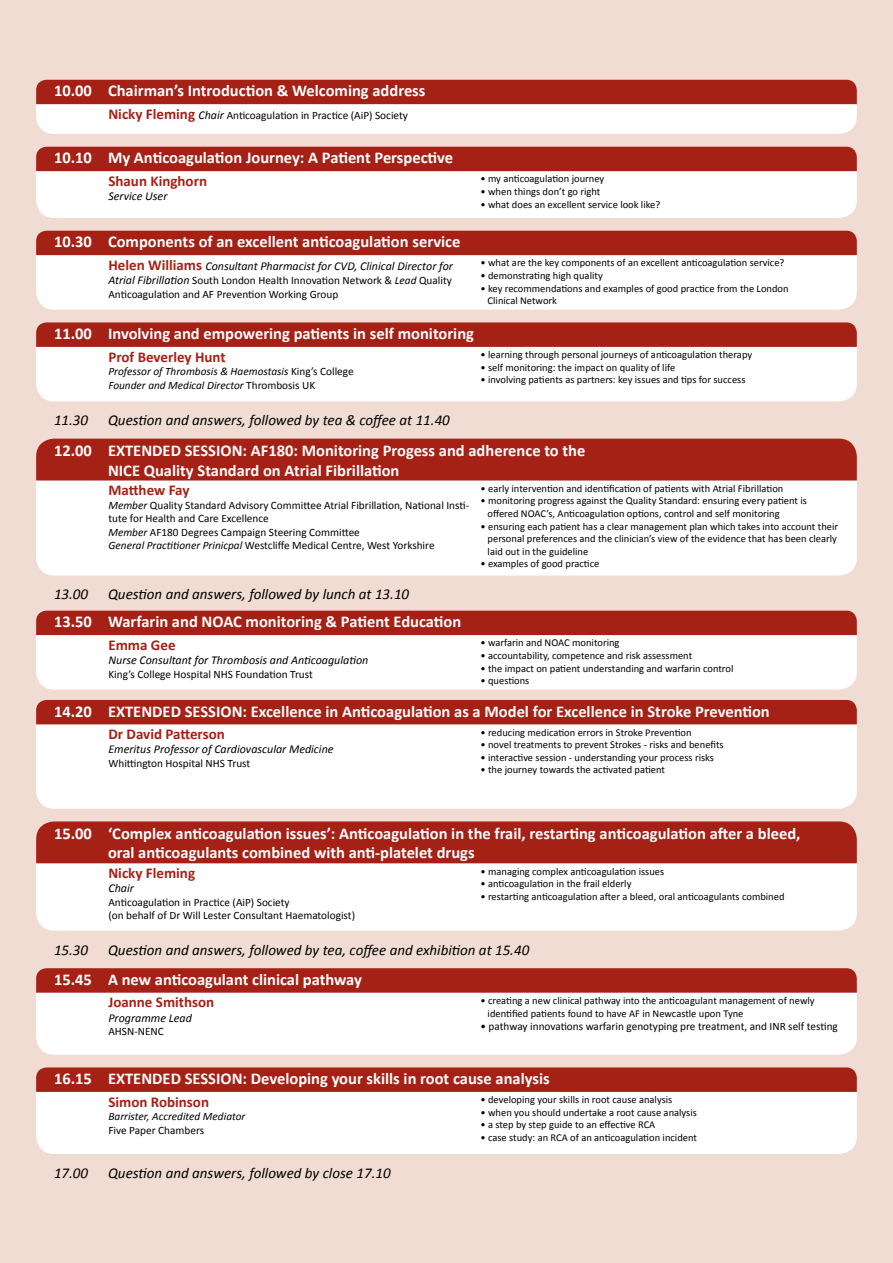
<style>
.page{position:relative;width:893px;height:1263px;background:#f1dcd3}
.page>*{position:absolute;margin:0;border:0;box-sizing:border-box;transform-origin:0 0}
.t1{font:700 16.5px/19.8px "Calibri";color:#fff}
.t2{font:italic 15px "Calibri";color:#000}
.t3{font:700 15px "Calibri";color:#a52116}
.t4{font:italic 12px "Calibri";color:#000}
.t5{font:11.25px/13.5px "Calibri";color:#000}
.t6{font:italic 11.25px/13.5px "Calibri";color:#000}
.t7{font:10.5px/12.6px "Calibri";color:#000}
.s1{font-weight:700;font-size:15px;color:#a52116}
.s2{font-style:italic;font-size:12px}
.s3{font-weight:700;font-style:normal;font-size:15px;color:#a52116}
.s4{font-style:italic}
.s5{font-style:normal}
</style>
<div class="page">
<svg style="left:36px;top:80px;width:821px;height:54px;background:#d69b96"></svg>
<div style="left:36px;top:172px;width:821px;height:46px;background:#fff"></div>
<div style="left:36px;top:147px;width:821px;height:24px;background:#a52116"></div>
<div style="left:36px;top:256px;width:821px;height:54px;background:#fff"></div>
<div style="left:36px;top:231px;width:821px;height:24px;background:#a52116"></div>
<div style="left:36px;top:347px;width:821px;height:54px;background:#fff"></div>
<svg style="left:36px;top:322px;width:821px;height:25px;background:#a6251a"></svg>
<div style="left:36px;top:724px;width:821px;height:85px;background:#fff"></div>
<div style="left:36px;top:700px;width:821px;height:24px;background:#a52116"></div>
<div style="left:36px;top:635px;width:821px;height:55px;background:#fff"></div>
<div style="left:36px;top:611px;width:821px;height:24px;background:#a52116"></div>
<div style="left:36px;top:993px;width:821px;height:62px;background:#fff"></div>
<svg style="left:36px;top:968px;width:821px;height:25px;background:#a6251b"></svg>
<div style="left:36px;top:1092px;width:821px;height:62px;background:#fff"></div>
<svg style="left:36px;top:1067px;width:821px;height:25px;background:#a6251a"></svg>
<div style="left:36px;top:480px;width:821px;height:95px;background:#fff"></div>
<div style="left:36px;top:439px;width:821px;height:41px;background:#a52116"></div>
<div style="left:36px;top:863px;width:821px;height:68px;background:#fff"></div>
<div style="left:36px;top:821px;width:821px;height:42px;background:#a52116"></div>
<h1 class="t1" style="left:54px;top:80px;width:373px">10.00 Chairman’s Introduction &amp; Welcoming address</h1>
<p class="t5" style="left:108px;top:108px;width:301px"><span class="s1">Nicky Fleming</span> <span class="s2">Chair</span> Anticoagulation in Practice (AiP) Society</p>
<h1 class="t1" style="left:54px;top:147px;width:401px">10.10 My Anticoagulation Journey: A Patient Perspective</h1>
<h2 class="t3" style="left:108px;top:170px;width:100px">Shaun Kinghorn</h2>
<p class="t4" style="left:108px;top:188px;width:61px">Service User</p>
<h1 class="t1" style="left:54px;top:231px;width:408px">10.30 Components of an excellent anticoagulation service</h1>
<p class="t4" style="left:108px;top:257px;width:346px"><span class="s3">Helen Williams</span> Consultant Pharmacist for CVD, Clinical Director for</p>
<p class="t5" style="left:108px;top:273px;width:345px"><span class="s2">Atrial Fibrillation</span> South London Health Innovation Network &amp; <span class="s4">Lead</span> Quality<br>Anticoagulation and AF Prevention Working Group</p>
<p class="t7" style="left:480px;top:172px;width:125px">• my anticoagulation journey</p>
<p class="t7" style="left:480px;top:185px;width:121px">• when things don’t go right</p>
<p class="t7" style="left:480px;top:198px;width:181px">• what does an excellent service look like?</p>
<p class="t7" style="left:480px;top:256px;width:305px">• what are the key components of an excellent anticoagulation service?</p>
<p class="t7" style="left:480px;top:269px;width:124px">• demonstrating high quality</p>
<p class="t7" style="left:488px;top:282px;width:303px;text-indent:-7px">• key recommendations and examples of good practice from the London<br>Clinical Network</p>
<h1 class="t1" style="left:54px;top:323px;width:421px">11.00 Involving and empowering patients in self monitoring</h1>
<h2 class="t3" style="left:108px;top:346px;width:119px">Prof Beverley Hunt</h2>
<p class="t6" style="left:108px;top:364px;width:247px">Professor of Thrombosis &amp; Haemostasis <span class="s5">King’s College<br></span>Founder and Medical Director <span class="s5">Thrombosis UK</span></p>
<h2 class="t2" style="left:54px;top:410px;width:36px">11.30</h2>
<h2 class="t2" style="left:108px;top:410px;width:343px">Question and answers, followed by tea &amp; coffee at 11.40</h2>
<p class="t7" style="left:480px;top:348px;width:273px">• learning through personal journeys of anticoagulation therapy</p>
<p class="t7" style="left:480px;top:361px;width:196px">• self monitoring: the impact on quality of life</p>
<p class="t7" style="left:480px;top:373px;width:266px">• involving patients as partners: key issues and tips for success</p>
<h1 class="t1" style="left:108px;top:440px;width:479px;text-indent:-54px">12.00 EXTENDED SESSION: AF180: Monitoring Progess and adherence to the<br>NICE Quality Standard on Atrial Fibrillation</h1>
<p class="t7" style="left:480px;top:482px;width:304px">• early intervention and identification of patients with Atrial Fibrillation</p>
<p class="t7" style="left:488px;top:494px;width:321px;text-indent:-7px">• monitoring progress against the Quality Standard: ensuring every patient is offered NOAC’s, Anticoagulation options, control and self monitoring</p>
<p class="t7" style="left:488px;top:519px;width:352px;text-align:justify;text-indent:-7px">• ensuring each patient has a clear management plan which takes into account their personal preferences and the clinician’s view of the evidence that has been clearly laid out in the guideline</p>
<p class="t7" style="left:480px;top:557px;width:120px">• examples of good practice</p>
<h2 class="t3" style="left:108px;top:480px;width:83px">Matthew Fay</h2>
<p class="t5" style="left:108px;top:498px;width:362px"><span class="s4">Member</span> Quality Standard Advisory Committee Atrial Fibrillation, National Insti&shy;tute for Health and Care Excellence<br><span class="s4">Member</span> AF180 Degrees Campaign Steering Committee<br><span class="s4">General Practitioner Prinicpal</span> Westcliffe Medical Centre, West Yorkshire</p>
<h2 class="t2" style="left:54px;top:583px;width:36px">13.00</h2>
<h2 class="t2" style="left:108px;top:583px;width:303px">Question and answers, followed by lunch at 13.10</h2>
<h1 class="t1" style="left:54px;top:611px;width:409px">13.50 Warfarin and NOAC monitoring &amp; Patient Education</h1>
<h2 class="t3" style="left:108px;top:634px;width:69px">Emma Gee</h2>
<p class="t4" style="left:108px;top:652px;width:261px">Nurse Consultant for Thrombosis and Anticoagulation</p>
<p class="t5" style="left:108px;top:667px;width:206px">King’s College Hospital NHS Foundation Trust</p>
<p class="t7" style="left:480px;top:636px;width:141px">• warfarin and NOAC monitoring</p>
<p class="t7" style="left:480px;top:649px;width:213px">• accountability, competence and risk assessment</p>
<p class="t7" style="left:480px;top:661px;width:254px">• the impact on patient understanding and warfarin control</p>
<p class="t7" style="left:480px;top:674px;width:50px">• questions</p>
<h1 class="t1" style="left:54px;top:701px;width:717px">14.20 EXTENDED SESSION: Excellence in Anticoagulation as a Model for Excellence in Stroke Prevention</h1>
<p class="t7" style="left:480px;top:725px;width:213px">• reducing medication errors in Stroke Prevention</p>
<p class="t7" style="left:480px;top:738px;width:245px">• novel treatments to prevent Strokes - risks and benefits</p>
<p class="t7" style="left:480px;top:751px;width:235px">• interactive session - understanding your process risks</p>
<p class="t7" style="left:480px;top:763px;width:186px">• the journey towards the activated patient</p>
<h2 class="t3" style="left:108px;top:723px;width:118px">Dr David Patterson</h2>
<p class="t4" style="left:108px;top:741px;width:227px">Emeritus Professor of Cardiovascular Medicine</p>
<p class="t5" style="left:108px;top:756px;width:143px">Whittington Hospital NHS Trust</p>
<h1 class="t1" style="left:108px;top:823px;width:694px;text-indent:-54px">15.00 ‘Complex anticoagulation issues’: Anticoagulation in the frail, restarting anticoagulation after a bleed, oral anticoagulants combined with anti-platelet drugs</h1>
<p class="t7" style="left:480px;top:864px;width:185px">• managing complex anticoagulation issues</p>
<p class="t7" style="left:480px;top:877px;width:152px">• anticoagulation in the frail elderly</p>
<p class="t7" style="left:480px;top:890px;width:306px">• restarting anticoagulation after a bleed, oral anticoagulants combined</p>
<h2 class="t3" style="left:108px;top:862px;width:88px">Nicky Fleming</h2>
<p class="t4" style="left:108px;top:880px;width:27px">Chair</p>
<p class="t5" style="left:108px;top:895px;width:248px">Anticoagulation in Practice (AiP) Society<br>(on behalf of Dr Will Lester Consultant Haematologist)</p>
<h2 class="t2" style="left:54px;top:940px;width:36px">15.30</h2>
<h2 class="t2" style="left:108px;top:940px;width:423px">Question and answers, followed by tea, coffee and exhibition at 15.40</h2>
<h1 class="t1" style="left:54px;top:969px;width:309px">15.45 A new anticoagulant clinical pathway</h1>
<h2 class="t3" style="left:108px;top:992px;width:107px">Joanne Smithson</h2>
<p class="t4" style="left:108px;top:1009px;width:85px">Programme Lead</p>
<p class="t5" style="left:108px;top:1024px;width:57px">AHSN-NENC</p>
<p class="t7" style="left:488px;top:994px;width:329px;text-indent:-7px">• creating a new clinical pathway into the anticoagulant management of newly identified patients found to have AF in Newcastle upon Tyne</p>
<p class="t5" style="left:480px;top:1019px;width:359px">• pathway innovations warfarin genotyping pre treatment, and INR self testing</p>
<h1 class="t1" style="left:54px;top:1068px;width:497px">16.15 EXTENDED SESSION: Developing your skills in root cause analysis</h1>
<p class="t7" style="left:480px;top:1093px;width:193px">• developing your skills in root cause analysis</p>
<p class="t7" style="left:480px;top:1106px;width:218px">• when you should undertake a root cause analysis</p>
<p class="t7" style="left:480px;top:1118px;width:176px">• a step by step guide to an effective RCA</p>
<p class="t7" style="left:480px;top:1131px;width:218px">• case study: an RCA of an anticoagulation incident</p>
<h2 class="t3" style="left:108px;top:1091px;width:102px">Simon Robinson</h2>
<p class="t6" style="left:108px;top:1109px;width:138px">Barrister, Accredited Mediator</p>
<p class="t5" style="left:108px;top:1123px;width:97px">Five Paper Chambers</p>
<h2 class="t2" style="left:54px;top:1162px;width:36px">17.00</h2>
<h2 class="t2" style="left:108px;top:1162px;width:284px">Question and answers, followed by close 17.10</h2>
</div>
